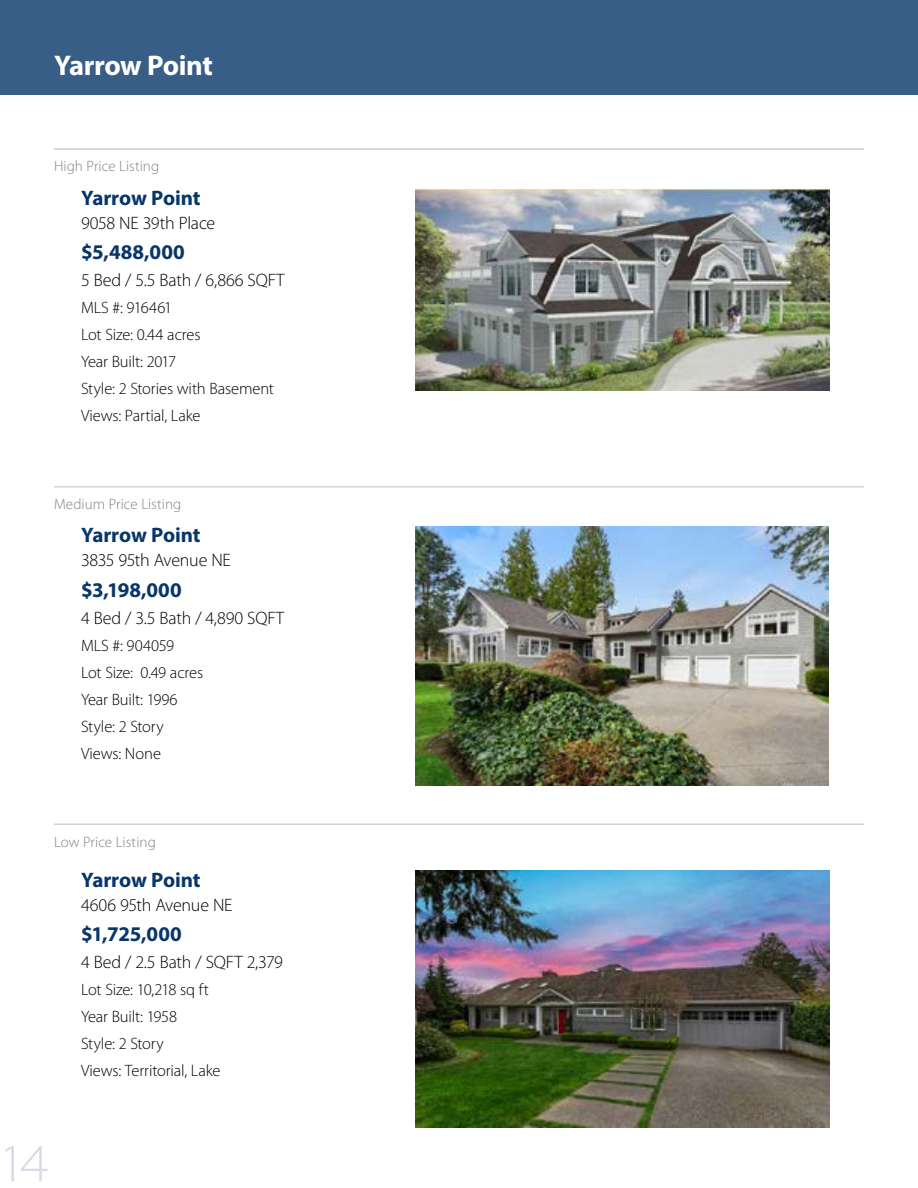
<style>
.page{position:relative;width:918px;height:1188px;background:#fff}
.page>*{position:absolute;margin:0;border:0;box-sizing:border-box;transform-origin:0 0}
.t1{font:300 semi-expanded 54px "Myriad Pro";color:#d7dbe8}
.t2{font:700 28.5px "Myriad Pro";letter-spacing:-.02em;color:#fff}
.t3{font:700 21px "Myriad Pro";letter-spacing:-.005em;color:#07366a}
.t4{font:300 18px "Myriad Pro";letter-spacing:-.015em;color:#000}
.t5{font:300 16.5px/27px "Myriad Pro";letter-spacing:-.01em;color:#000}
.t6{font:300 15px "Myriad Pro";letter-spacing:.005em;color:#808285}
</style>
<div class="page">
<div style="left:0;top:0;width:918px;height:94px;background:#385e87"></div>
<hr style="left:54px;top:486px;width:810px;height:2px;background:#d1d3d4">
<img style="left:415px;top:189px;width:415px;height:201px">
<hr style="left:54px;top:824px;width:810px;height:1px;background:#d1d3d4">
<img style="left:415px;top:526px;width:414px;height:260px">
<img style="left:415px;top:871px;width:415px;height:256px">
<hr style="left:54px;top:148px;width:810px;height:2px;background:#d1d3d4">
<h2 class="t2" style="left:54px;top:47px;width:160px">Yarrow Point</h2>
<p class="t6" style="left:54px;top:158px;width:107px">High Price Listing</p>
<p class="t3" style="left:81px;top:184px;width:121px">Yarrow Point</p>
<p class="t4" style="left:81px;top:213px;width:136px">9058 NE 39th Place</p>
<p class="t3" style="left:81px;top:239px;width:105px">$5,488,000</p>
<p class="t4" style="left:81px;top:270px;width:205px">5 Bed / 5.5 Bath / 6,866 SQFT</p>
<p class="t5" style="left:81px;top:295px;width:195px">MLS #: 916461<br>Lot Size: 0.44 acres<br>Year Built: 2017<br>Style: 2 Stories with Basement<br>Views: Partial, Lake</p>
<p class="t6" style="left:54px;top:496px;width:129px">Medium Price Listing</p>
<p class="t3" style="left:81px;top:521px;width:121px">Yarrow Point</p>
<p class="t4" style="left:81px;top:550px;width:151px">3835 95th Avenue NE</p>
<p class="t3" style="left:81px;top:576px;width:102px">$3,198,000</p>
<p class="t4" style="left:81px;top:608px;width:205px">4 Bed / 3.5 Bath / 4,890 SQFT</p>
<p class="t5" style="left:81px;top:632px;width:124px">MLS #: 904059<br>Lot Size: 0.49 acres<br>Year Built: 1996<br>Style: 2 Story<br>Views: None</p>
<p class="t6" style="left:54px;top:834px;width:103px">Low Price Listing</p>
<h1 class="t1" style="left:-2px;top:1133px;width:53px">14</h1>
<p class="t3" style="left:81px;top:866px;width:121px">Yarrow Point</p>
<p class="t4" style="left:81px;top:895px;width:153px">4606 95th Avenue NE</p>
<p class="t3" style="left:81px;top:920px;width:102px">$1,725,000</p>
<p class="t4" style="left:81px;top:952px;width:203px">4 Bed / 2.5 Bath / SQFT 2,379</p>
<p class="t5" style="left:81px;top:976px;width:141px">Lot Size: 10,218 sq ft<br>Year Built: 1958<br>Style: 2 Story<br>Views: Territorial, Lake</p>
</div>
